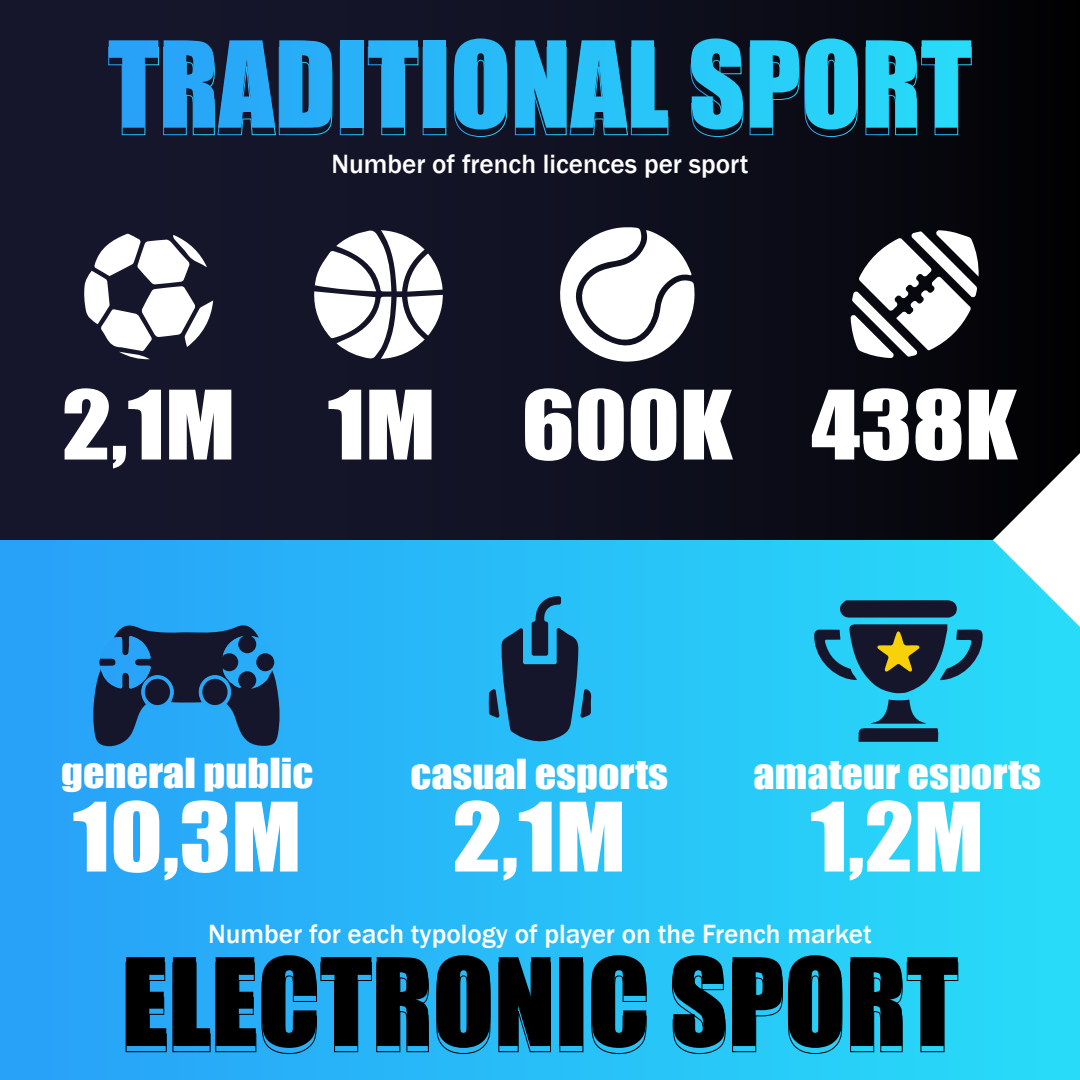
<style>
.page{position:relative;width:1080px;height:1080px;background:#fff}
.page>*{position:absolute;margin:0;border:0;box-sizing:border-box;transform-origin:0 0}
.t1{font:112.6px "Impact";color:#000}
.t2{font:88.4px "Impact";color:#fff;scale:1.11 1}
.t3{font:38px "Impact";color:#fff;scale:1.11 1}
.t4{font:500 27.2px "Franklin Gothic";color:#fff}
</style>
<div class="page">
<div style="left:0;top:0;width:1080px;height:1080px;background:linear-gradient(to right,#191a33,#05050a)"></div>
<div style="left:0;top:540px;width:1080px;height:540px;background:linear-gradient(to right,#28a0f8,#28ddf8)"></div>
<svg style="left:84px;top:234px;width:129px;height:125px"></svg>
<svg style="left:851px;top:230px;width:128px;height:128px"></svg>
<svg style="left:328px;top:390px;width:33px;height:70px"></svg>
<svg style="left:369px;top:390px;width:63px;height:70px"></svg>
<svg style="left:313px;top:230px;width:130px;height:129px"></svg>
<svg style="left:556px;top:227px;width:143px;height:135px"></svg>
<svg style="left:93px;top:623px;width:187px;height:126px;background:#1e6092"></svg>
<div style="left:202px;top:679px;width:26px;height:26px;background:#15162b;border-radius:50%"></div>
<svg style="left:489px;top:596px;width:102px;height:149px;background:#1e6a91"></svg>
<svg style="left:839px;top:600px;width:118px;height:18px;background:#16253b"></svg>
<svg style="left:859px;top:700px;width:80px;height:42px;background:#1e6f8c"></svg>
<svg style="left:814px;top:624px;width:169px;height:69px;background:#2b6f7d"></svg>
<svg style="left:993px;top:453px;width:87px;height:174px"></svg>
<div style="left:238px;top:671px;width:18px;height:18px;background:#15162b;border-radius:50%"></div>
<div style="left:256px;top:653px;width:18px;height:18px;background:#15162b;border-radius:50%"></div>
<div style="left:220px;top:653px;width:18px;height:18px;background:#15162b;border-radius:50%"></div>
<div style="left:238px;top:635px;width:18px;height:18px;background:#15162b;border-radius:50%"></div>
<svg style="left:108px;top:40px;width:225px;height:96px;background:#217bb8"></svg>
<div style="left:340px;top:40px;width:23px;height:88px;background:#28b1f8"></div>
<svg style="left:367px;top:40px;width:52px;height:96px;background:#1d6794"></svg>
<div style="left:423px;top:40px;width:23px;height:88px;background:#28b7f8"></div>
<svg style="left:453px;top:38px;width:55px;height:100px;background:#228dc0"></svg>
<svg style="left:514px;top:40px;width:155px;height:96px;background:#208ab5"></svg>
<svg style="left:690px;top:38px;width:168px;height:100px;background:#1e89a9"></svg>
<svg style="left:865px;top:40px;width:107px;height:96px;background:#1c8da6"></svg>
<svg style="left:125px;top:960px;width:304px;height:95px;background:#25a2e6"></svg>
<svg style="left:436px;top:960px;width:55px;height:95px;background:#24ace5"></svg>
<svg style="left:498px;top:962px;width:53px;height:91px;background:#24ace2"></svg>
<svg style="left:591px;top:960px;width:56px;height:95px;background:#24b3e4"></svg>
<svg style="left:671px;top:960px;width:55px;height:95px;background:#24b8e5"></svg>
<svg style="left:732px;top:960px;width:111px;height:95px;background:#25bee7"></svg>
<svg style="left:850px;top:962px;width:109px;height:91px;background:#25c4e6"></svg>
<p class="t4" style="left:331px;top:147px;width:419px">Number of french licences per sport</p>
<h2 class="t2" style="left:62px;top:356px;width:158px">2,1M</h2>
<h2 class="t2" style="left:522px;top:356px;width:448px">600K 438K</h2>
<h3 class="t3" style="left:61px;top:743px;width:229px">general public</h3>
<h2 class="t2" style="left:73px;top:768px;width:208px">10,3M</h2>
<h3 class="t3" style="left:410px;top:745px;width:234px">casual esports</h3>
<h2 class="t2" style="left:453px;top:768px;width:158px">2,1M</h2>
<h3 class="t3" style="left:754px;top:745px;width:260px">amateur esports</h3>
<h2 class="t2" style="left:811px;top:768px;width:158px">1,2M</h2>
<p class="t4" style="left:208px;top:917px;width:665px">Number for each typology of player on the French market</p>
<h1 class="t1" style="left:122px;top:915px;width:838px">ELECTRONIC SPORT</h1>
</div>
